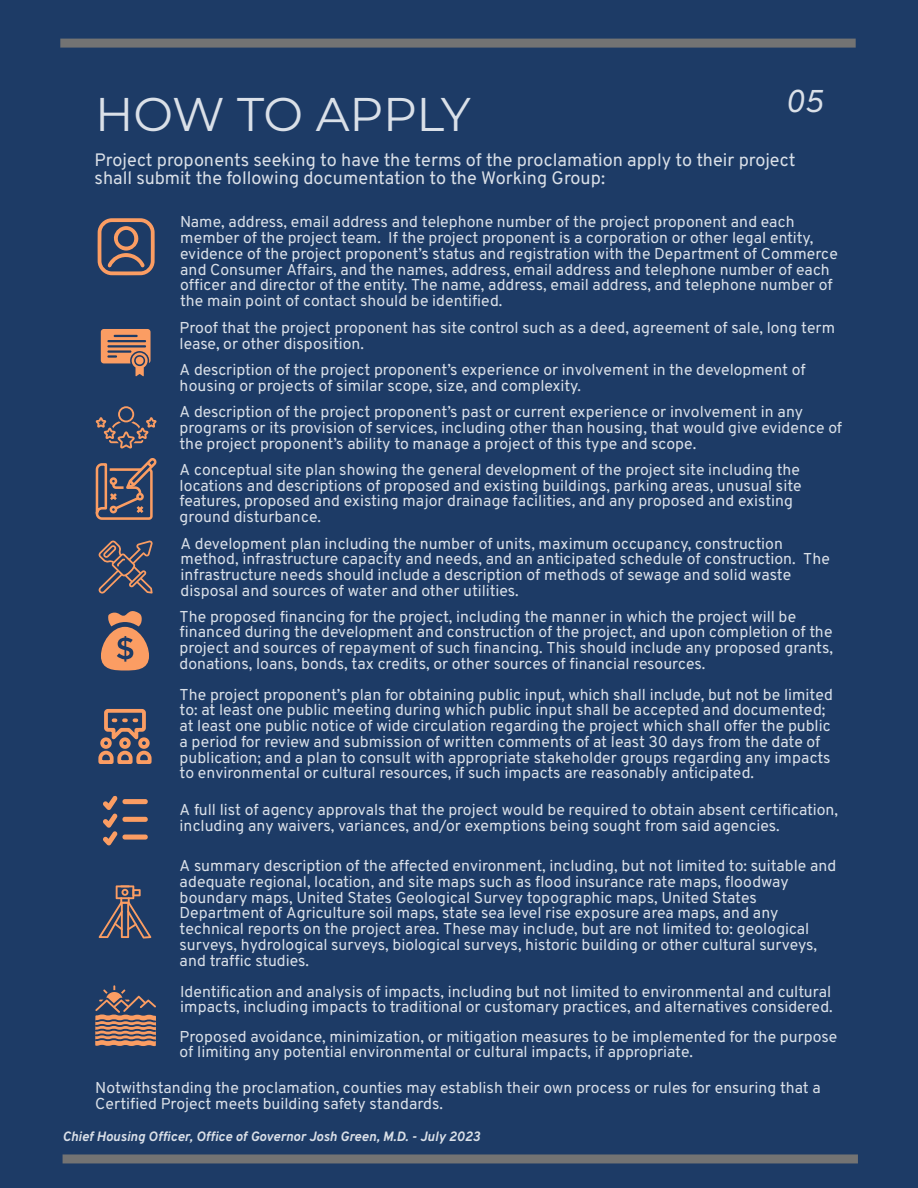
<style>
.page{position:relative;width:918px;height:1188px;background:#1d3b66}
.page>*{position:absolute;margin:0;border:0;box-sizing:border-box;transform-origin:0 0}
.t1{font:47.25px "Montserrat";letter-spacing:-.01em;color:#dae0e8}
.t2{font:italic 31.5px "Overpass";color:#dae0e8}
.t3{font:18px "Overpass";color:#dae0e8}
.t4{font:15.75px/15.8px "Overpass";color:#dae0e8}
.t5{font:italic 700 13.5px "Overpass";color:#dae0e8}
</style>
<div class="page">
<svg style="left:98px;top:218px;width:57px;height:57px"></svg>
<svg style="left:101px;top:329px;width:50px;height:47px"></svg>
<svg style="left:96px;top:406px;width:61px;height:43px"></svg>
<svg style="left:96px;top:458px;width:60px;height:62px"></svg>
<svg style="left:98px;top:540px;width:55px;height:54px"></svg>
<svg style="left:101px;top:611px;width:48px;height:59px"></svg>
<svg style="left:98px;top:708px;width:54px;height:56px"></svg>
<svg style="left:103px;top:796px;width:45px;height:49px"></svg>
<svg style="left:99px;top:885px;width:52px;height:54px"></svg>
<svg style="left:95px;top:985px;width:61px;height:61px"></svg>
<div style="left:60px;top:39px;width:796px;height:9px;background:#737373"></div>
<div style="left:63px;top:1154px;width:795px;height:10px;background:#737373"></div>
<p class="t2" style="left:785px;top:85px;width:39px">05</p>
<p class="t1" style="left:95px;top:86px;width:377px">HOW TO APPLY</p>
<p class="t3" style="left:95px;top:150px;width:702px">Project proponents seeking to have the terms of the proclamation apply to their project</p>
<p class="t3" style="left:95px;top:168px;width:512px">shall submit the following documentation to the Working Group:</p>
<p class="t4" style="left:180px;top:216px;width:616px">Name, address, email address and telephone number of the project proponent and each</p>
<p class="t4" style="left:180px;top:231px;width:635px">member of the project team. If the project proponent is a corporation or other legal entity,</p>
<p class="t4" style="left:180px;top:247px;width:659px">evidence of the project proponent’s status and registration with the Department of Commerce and Consumer Affairs, and the names, address, email address and telephone number of each officer and director of the entity. The name, address, email address, and telephone number of</p>
<p class="t4" style="left:180px;top:289px;width:657px;line-height:27.1px">the main point of contact should be identified.<br>Proof that the project proponent has site control such as a deed, agreement of sale, long term</p>
<p class="t4" style="left:180px;top:337px;width:186px">lease, or other disposition.</p>
<p class="t4" style="left:180px;top:363px;width:628px">A description of the project proponent’s experience or involvement in the development of housing or projects of similar scope, size, and complexity.</p>
<p class="t4" style="left:180px;top:406px;width:664px">A description of the project proponent’s past or current experience or involvement in any programs or its provision of services, including other than housing, that would give evidence of the project proponent’s ability to manage a project of this type and scope.</p>
<p class="t4" style="left:180px;top:463px;width:623px">A conceptual site plan showing the general development of the project site including the locations and descriptions of proposed and existing buildings, parking areas, unusual site features, proposed and existing major drainage facilities, and any proposed and existing ground disturbance.</p>
<p class="t4" style="left:181px;top:537px;width:651px">A development plan including the number of units, maximum occupancy, construction method, infrastructure capacity and needs, and an anticipated schedule of construction. The infrastructure needs should include a description of methods of sewage and solid waste disposal and sources of water and other utilities.</p>
<p class="t4" style="left:180px;top:610px;width:655px">The proposed financing for the project, including the manner in which the project will be financed during the development and construction of the project, and upon completion of the project and sources of repayment of such financing. This should include any proposed grants, donations, loans, bonds, tax credits, or other sources of financial resources.</p>
<p class="t4" style="left:180px;top:688px;width:655px">The project proponent’s plan for obtaining public input, which shall include, but not be limited to: at least one public meeting during which public input shall be accepted and documented; at least one public notice of wide circulation regarding the project which shall offer the public a period for review and submission of written comments of at least 30 days from the date of publication; and a plan to consult with appropriate stakeholder groups regarding any impacts to environmental or cultural resources, if such impacts are reasonably anticipated.</p>
<p class="t4" style="left:180px;top:803px;width:660px">A full list of agency approvals that the project would be required to obtain absent certification, including any waivers, variances, and/or exemptions being sought from said agencies.</p>
<p class="t4" style="left:180px;top:859px;width:658px">A summary description of the affected environment, including, but not limited to: suitable and adequate regional, location, and site maps such as flood insurance rate maps, floodway boundary maps, United States Geological Survey topographic maps, United States Department of Agriculture soil maps, state sea level rise exposure area maps, and any technical reports on the project area. These may include, but are not limited to: geological surveys, hydrological surveys, biological surveys, historic building or other cultural surveys, and traffic studies.</p>
<p class="t4" style="left:180px;top:985px;width:654px">Identification and analysis of impacts, including but not limited to environmental and cultural impacts, including impacts to traditional or customary practices, and alternatives considered.</p>
<p class="t4" style="left:180px;top:1030px;width:659px">Proposed avoidance, minimization, or mitigation measures to be implemented for the purpose of limiting any potential environmental or cultural impacts, if appropriate.</p>
<p class="t4" style="left:95px;top:1082px;width:727px">Notwithstanding the proclamation, counties may establish their own process or rules for ensuring that a<br>Certified Project meets building safety standards.</p>
<p class="t5" style="left:63px;top:1129px;width:419px">Chief Housing Officer, Office of Governor Josh Green, M.D. - July 2023</p>
</div>
